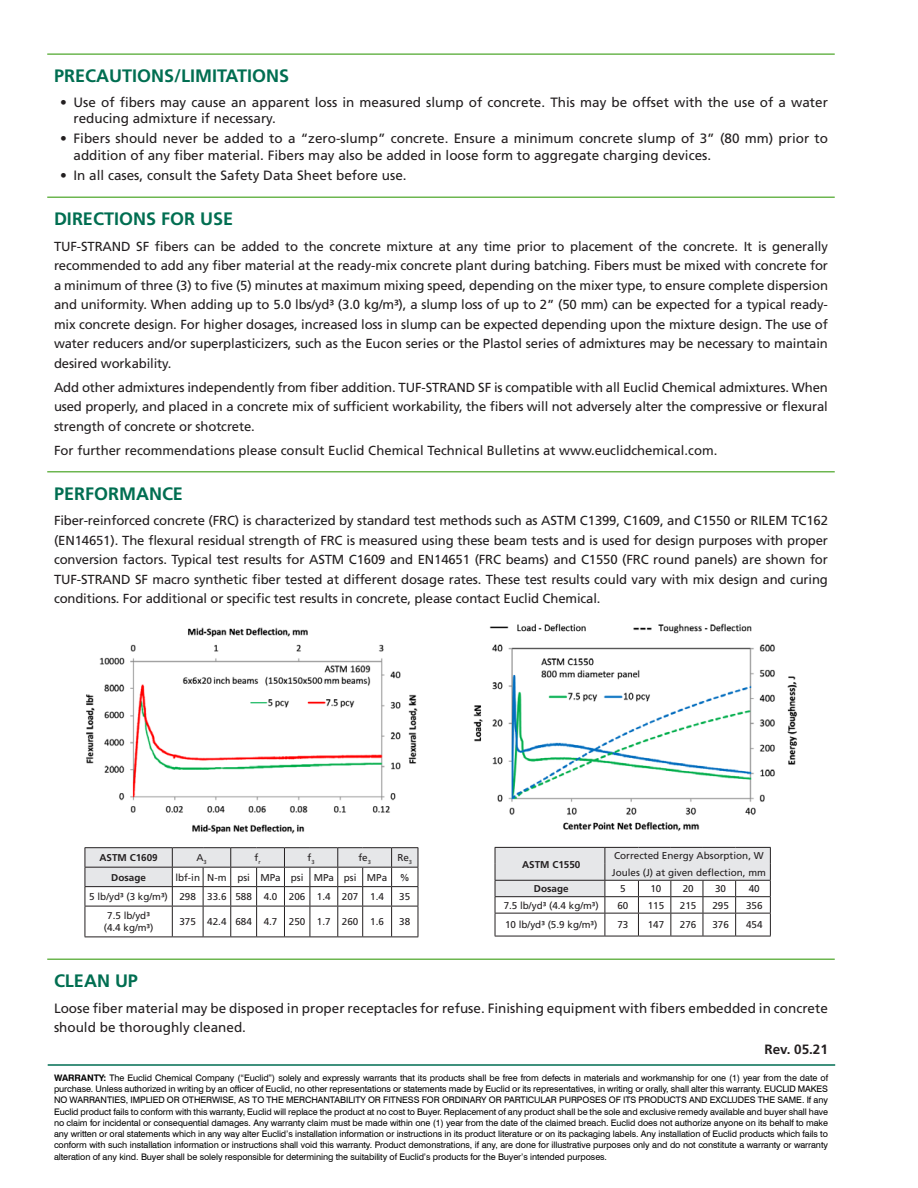
<style>
.page{position:relative;width:918px;height:1188px;background:#fff}
.page>*{position:absolute;margin:0;border:0;box-sizing:border-box;transform-origin:0 0}
.Dark_Green_Subheadin{font:700 18px "Frutiger LT Std";color:#006e51}
.Body_Copy{font:13.5px/16.2px "Frutiger LT Std";color:#231f20}
.Body_Copy-2{font:700 13.5px "Frutiger LT Std";color:#231f20}
.Body_Copy-3{font:13.2px/19.5px "Frutiger LT Std";letter-spacing:-.01em;color:#231f20;text-align:justify}
.t1{font:9.9px/11.9px "Frutiger LT Std";color:#231f20;text-align:center}
.t2{font:700 9.9px "Frutiger LT Std";color:#231f20}
.t3{font:9px/11.2px "Swiss 721 BT";letter-spacing:-.01em;color:#000;text-align:justify}
.s1{font-weight:700}
</style>
<div class="page">
<hr style="left:47px;top:53px;width:788px;height:2px;background:#6db650">
<hr style="left:47px;top:196px;width:788px;height:2px;background:#6db650">
<hr style="left:47px;top:471px;width:788px;height:1px;background:#6db650">
<hr style="left:47px;top:958px;width:788px;height:2px;background:#6db650">
<img style="left:473px;top:623px;width:324px;height:209px">
<img style="left:86px;top:627px;width:331px;height:207px">
<svg style="left:495px;top:847px;width:276px;height:89px"></svg>
<hr style="left:495px;top:936px;width:110px;height:1px;background:#231f20">
<hr style="left:605px;top:936px;width:33px;height:1px;background:#231f20">
<hr style="left:638px;top:936px;width:33px;height:1px;background:#231f20">
<hr style="left:671px;top:936px;width:32px;height:1px;background:#231f20">
<hr style="left:703px;top:936px;width:33px;height:1px;background:#231f20">
<hr style="left:736px;top:936px;width:35px;height:1px;background:#231f20">
<hr style="left:85px;top:906px;width:1px;height:31px;background:#231f20">
<hr style="left:172px;top:906px;width:1px;height:31px;background:#231f20">
<hr style="left:203px;top:906px;width:1px;height:31px;background:#231f20">
<hr style="left:230px;top:906px;width:1px;height:31px;background:#231f20">
<hr style="left:256px;top:906px;width:1px;height:31px;background:#231f20">
<hr style="left:284px;top:906px;width:1px;height:31px;background:#231f20">
<hr style="left:310px;top:906px;width:1px;height:31px;background:#231f20">
<hr style="left:337px;top:906px;width:1px;height:31px;background:#231f20">
<hr style="left:362px;top:906px;width:1px;height:31px;background:#231f20">
<hr style="left:391px;top:906px;width:1px;height:31px;background:#231f20">
<hr style="left:418px;top:906px;width:1px;height:31px;background:#231f20">
<hr style="left:85px;top:937px;width:87px;height:1px;background:#231f20">
<hr style="left:172px;top:937px;width:31px;height:1px;background:#231f20">
<svg style="left:203px;top:937px;width:215px;height:1px"></svg>
<svg style="left:85px;top:847px;width:334px;height:60px"></svg>
<hr style="left:85px;top:886px;width:87px;height:1px;background:#231f20">
<hr style="left:48px;top:1064px;width:787px;height:2px;background:#006e53">
<p class="Dark_Green_Subheadin" style="left:54px;top:65px;width:237px">PRECAUTIONS/LIMITATIONS</p>
<p class="Body_Copy" style="left:74px;top:94px;width:756px;text-indent:-14px">• Use of fibers may cause an apparent loss in measured slump of concrete. This may be offset with the use of a water reducing admixture if necessary.</p>
<p class="Body_Copy" style="left:74px;top:131px;width:756px;text-indent:-14px">• Fibers should never be added to a “zero-slump” concrete. Ensure a minimum concrete slump of 3” (80 mm) prior to addition of any fiber material. Fibers may also be added in loose form to aggregate charging devices.</p>
<p class="Body_Copy" style="left:60px;top:167px;width:348px">• In all cases, consult the Safety Data Sheet before use.</p>
<p class="Dark_Green_Subheadin" style="left:54px;top:208px;width:181px">DIRECTIONS FOR USE</p>
<p class="Body_Copy-3" style="left:54px;top:236px;width:776px">TUF-STRAND SF fibers can be added to the concrete mixture at any time prior to placement of the concrete. It is generally recommended to add any fiber material at the ready-mix concrete plant during batching. Fibers must be mixed with concrete for a minimum of three (3) to five (5) minutes at maximum mixing speed, depending on the mixer type, to ensure complete dispersion and uniformity. When adding up to 5.0 lbs/yd³ (3.0 kg/m³), a slump loss of up to 2” (50 mm) can be expected for a typical ready&shy;mix concrete design. For higher dosages, increased loss in slump can be expected depending upon the mixture design. The use of water reducers and/or superplasticizers, such as the Eucon series or the Plastol series of admixtures may be necessary to maintain desired workability.</p>
<p class="Body_Copy-3" style="left:54px;top:377px;width:776px">Add other admixtures independently from fiber addition. TUF-STRAND SF is compatible with all Euclid Chemical admixtures. When used properly, and placed in a concrete mix of sufficient workability, the fibers will not adversely alter the compressive or flexural strength of concrete or shotcrete.</p>
<p class="Body_Copy-3" style="left:54px;top:440px;width:665px">For further recommendations please consult Euclid Chemical Technical Bulletins at www.euclidchemical.com.</p>
<p class="Dark_Green_Subheadin" style="left:54px;top:483px;width:131px">PERFORMANCE</p>
<p class="Body_Copy-3" style="left:54px;top:511px;width:776px">Fiber-reinforced concrete (FRC) is characterized by standard test methods such as ASTM C1399, C1609, and C1550 or RILEM TC162 (EN14651). The flexural residual strength of FRC is measured using these beam tests and is used for design purposes with proper conversion factors. Typical test results for ASTM C1609 and EN14651 (FRC beams) and C1550 (FRC round panels) are shown for TUF-STRAND SF macro synthetic fiber tested at different dosage rates. These test results could vary with mix design and curing conditions. For additional or specific test results in concrete, please contact Euclid Chemical.</p>
<p class="t2" style="left:99px;top:852px;width:60px">ASTM C1609</p>
<p class="t1" style="left:196px;top:852px;width:12px">A<sub>3</sub></p>
<p class="t1" style="left:255px;top:852px;width:8px">f<sub>r</sub></p>
<p class="t1" style="left:308px;top:852px;width:9px">f<sub>3</sub></p>
<p class="t1" style="left:358px;top:852px;width:14px">fe<sub>3</sub></p>
<p class="t1" style="left:397px;top:852px;width:16px">Re<sub>3</sub></p>
<p class="t2" style="left:111px;top:871px;width:36px">Dosage</p>
<p class="t1" style="left:175px;top:871px;width:26px">lbf-in</p>
<p class="t1" style="left:207px;top:871px;width:21px">N-m</p>
<p class="t1" style="left:237px;top:871px;width:14px">psi</p>
<p class="t1" style="left:260px;top:871px;width:22px">MPa</p>
<p class="t1" style="left:291px;top:871px;width:14px">psi</p>
<p class="t1" style="left:314px;top:871px;width:22px">MPa</p>
<p class="t1" style="left:344px;top:871px;width:14px">psi</p>
<p class="t1" style="left:367px;top:871px;width:22px">MPa</p>
<p class="t1" style="left:400px;top:871px;width:11px">%</p>
<p class="t1" style="left:89px;top:891px;width:80px">5 lb/yd³ (3 kg/m³)</p>
<p class="t1" style="left:179px;top:891px;width:18px">298</p>
<p class="t1" style="left:207px;top:891px;width:21px">33.6</p>
<p class="t1" style="left:235px;top:891px;width:18px">588</p>
<p class="t1" style="left:264px;top:891px;width:15px">4.0</p>
<p class="t1" style="left:289px;top:891px;width:18px">206</p>
<p class="t1" style="left:317px;top:891px;width:15px">1.4</p>
<p class="t1" style="left:342px;top:891px;width:18px">207</p>
<p class="t1" style="left:370px;top:891px;width:15px">1.4</p>
<p class="t1" style="left:399px;top:891px;width:13px">35</p>
<p class="t1" style="left:104px;top:910px;width:51px">7.5 lb/yd³ (4.4 kg/m³)</p>
<p class="t1" style="left:179px;top:916px;width:18px">375</p>
<p class="t1" style="left:207px;top:916px;width:21px">42.4</p>
<p class="t1" style="left:235px;top:916px;width:18px">684</p>
<p class="t1" style="left:264px;top:916px;width:15px">4.7</p>
<p class="t1" style="left:289px;top:916px;width:18px">250</p>
<p class="t1" style="left:317px;top:916px;width:15px">1.7</p>
<p class="t1" style="left:342px;top:916px;width:18px">260</p>
<p class="t1" style="left:370px;top:916px;width:15px">1.6</p>
<p class="t1" style="left:399px;top:916px;width:13px">38</p>
<p class="t2" style="left:522px;top:858px;width:60px">ASTM C1550</p>
<p class="t1" style="left:614px;top:850px;width:151px">Corrected Energy Absorption, W</p>
<p class="t1" style="left:612px;top:866px;width:156px">Joules (J) at given deflection, mm</p>
<p class="t2" style="left:534px;top:883px;width:36px">Dosage</p>
<p class="t1" style="left:620px;top:883px;width:7px">5</p>
<p class="t1" style="left:650px;top:883px;width:13px">10</p>
<p class="t1" style="left:683px;top:883px;width:13px">20</p>
<p class="t1" style="left:715px;top:883px;width:13px">30</p>
<p class="t1" style="left:749px;top:883px;width:13px">40</p>
<p class="t1" style="left:504px;top:899px;width:97px">7.5 lb/yd³ (4.4 kg/m³)</p>
<p class="t1" style="left:617px;top:899px;width:13px">60</p>
<p class="t1" style="left:648px;top:899px;width:18px">115</p>
<p class="t1" style="left:680px;top:899px;width:18px">215</p>
<p class="t1" style="left:712px;top:899px;width:18px">295</p>
<p class="t1" style="left:746px;top:899px;width:18px">356</p>
<p class="t1" style="left:505px;top:919px;width:94px">10 lb/yd³ (5.9 kg/m³)</p>
<p class="t1" style="left:617px;top:919px;width:13px">73</p>
<p class="t1" style="left:648px;top:919px;width:18px">147</p>
<p class="t1" style="left:680px;top:919px;width:18px">276</p>
<p class="t1" style="left:712px;top:919px;width:18px">376</p>
<p class="t1" style="left:746px;top:919px;width:18px">454</p>
<p class="Dark_Green_Subheadin" style="left:54px;top:970px;width:86px">CLEAN UP</p>
<p class="Body_Copy" style="left:54px;top:998px;width:775px;line-height:19.5px">Loose fiber material may be disposed in proper receptacles for refuse. Finishing equipment with fibers embedded in concrete should be thoroughly cleaned.</p>
<p class="Body_Copy-2" style="left:764px;top:1042px;width:65px">Rev. 05.21</p>
<p class="t3" style="left:54px;top:1072px;width:776px"><span class="s1">WARRANTY:</span> The Euclid Chemical Company (“Euclid”) solely and expressly warrants that its products shall be free from defects in materials and workmanship for one (1) year from the date of purchase. Unless authorized in writing by an officer of Euclid, no other representations or statements made by Euclid or its representatives, in writing or orally, shall alter this warranty. EUCLID MAKES NO WARRANTIES, IMPLIED OR OTHERWISE, AS TO THE MERCHANTABILITY OR FITNESS FOR ORDINARY OR PARTICULAR PURPOSES OF ITS PRODUCTS AND EXCLUDES THE SAME. If any Euclid product fails to conform with this warranty, Euclid will replace the product at no cost to Buyer. Replacement of any product shall be the sole and exclusive remedy available and buyer shall have no claim for incidental or consequential damages. Any warranty claim must be made within one (1) year from the date of the claimed breach. Euclid does not authorize anyone on its behalf to make any written or oral statements which in any way alter Euclid’s installation information or instructions in its product literature or on its packaging labels. Any installation of Euclid products which fails to conform with such installation information or instructions shall void this warranty. Product demonstrations, if any, are done for illustrative purposes only and do not constitute a warranty or warranty alteration of any kind. Buyer shall be solely responsible for determining the suitability of Euclid’s products for the Buyer’s intended purposes.</p>
</div>
